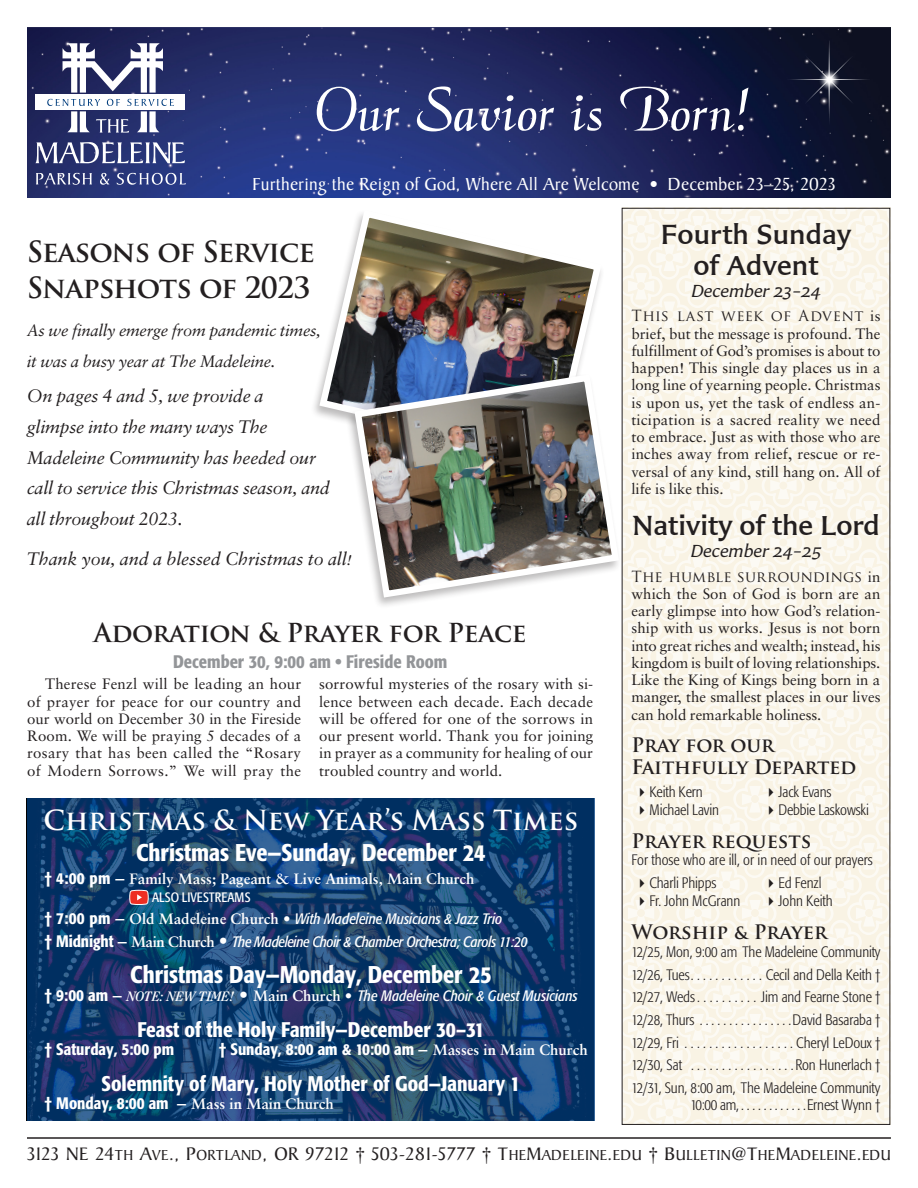
<style>
.page{position:relative;width:918px;height:1188px;background:#fff}
.page>*{position:absolute;margin:0;border:0;box-sizing:border-box;transform-origin:0 0}
.t1{font:69.45px "Calligraphy Laser";color:#fff}
.sidebar_headline{font:500 28.5px/31.5px "Carter Sans W01";letter-spacing:.005em;color:#231f20;text-align:center}
._2-colum_headline_17{font:700 28.5px/36px "Trajan Pro";letter-spacing:-.035em;color:#231f20}
.body_copy_1st{font:700 27px "Trajan Pro";color:#fff}
._2-colum_headline_17-2{font:700 25.5px "Trajan Pro";letter-spacing:-.01em;color:#231f20}
.article_subhead{font:500 condensed 24px "Formata";color:#fff}
.article_subhead-2{font:500 condensed 21px "Formata";color:#fff}
.sidebar-subhead{font:700 19.5px/22.5px "Trajan Pro";letter-spacing:-.01em;color:#231f20}
.sidebar_copyt{font:700 19.5px "Trajan Pro";color:#231f20}
.t2{font:18.75px "Baker Signet";letter-spacing:.01em;color:#fff}
.body_copy_1st___form{font:italic 18px/30.8px "Sabon LT Pro";letter-spacing:-.015em;color:#231f20}
._2-column_article_su{font:500 condensed 18px "Formata";color:#939598}
.sidebar_headline-2{font:italic 18px "Carter Sans W01";color:#231f20}
.body_copy_1st___form-2{font:italic 16.5px/30.8px "Sabon LT Pro";letter-spacing:-.015em;color:#231f20}
.event_date_time{font:500 condensed 16.5px "Formata";color:#fff}
.footer_line-cover{font:15.6px "Baker Signet SC800";letter-spacing:.02em;color:#231f20}
.body_copy_no_indent{font:15px/17.2px "Sabon LT Pro";letter-spacing:-.005em;color:#231f20;text-align:justify}
.body_copy{font:15px/17.2px "Sabon LT Pro";color:#231f20;text-align:justify}
.sidebar_copyt-2{font:300 condensed 15px/17.2px "Formata";letter-spacing:-.005em;color:#231f20}
.event_date_time-2{font:italic condensed 15px "Formata";color:#fff}
.event_date_time-3{font:700 15px "Sabon LT Pro";color:#fff}
.event_date_time-4{font:italic condensed 15px "Formata";letter-spacing:-.025em;color:#fff}
.event_name{font:condensed 13.5px "Formata";color:#fff}
.s1{font-size:15px}
.s2{font-family:"Formata";font-weight:500;font-stretch:condensed;font-size:16.5px}
.s3{font-size:18px}
.s4{font-weight:500;font-style:normal;font-size:16.5px}
.s5{font-family:"Sabon LT Pro";font-weight:700;font-style:normal;font-stretch:normal;font-size:18px}
.s6{font-family:"Sabon LT Pro";font-weight:700;font-style:normal;font-stretch:normal}
.s7{font-family:"Clearface ITC Pro";font-weight:700;font-stretch:normal;font-size:13.5px}
.s8{font-family:"Sabon LT Pro";font-weight:700;font-stretch:normal;font-size:18px}
.s9{font-family:"Sabon LT Pro";font-weight:700;font-stretch:normal;font-size:15px}
.s10{font-family:"Trajan Pro"}
.s11{font-family:"Lucida Grande";font-weight:400;font-stretch:normal}
.s12{font-size:19.5px}
</style>
<div class="page">
<div style="left:622px;top:208px;width:268px;height:917px;background:linear-gradient(to right,#faf6eb,#faf6eb)"></div>
<hr style="left:27px;top:1137px;width:864px;height:2px;background:#231f20">
<svg style="left:27px;top:798px;width:567px;height:322px;background:#143e6f"></svg>
<svg style="left:129px;top:890px;width:20px;height:15px"></svg>
<img style="left:27px;top:27px;width:864px;height:171px">
<div style="left:36px;top:95px;width:149px;height:15px;background:#fff"></div>
<svg style="left:35px;top:142px;width:150px;height:22px"></svg>
<svg style="left:36px;top:173px;width:56px;height:12px"></svg>
<svg style="left:100px;top:173px;width:10px;height:12px"></svg>
<svg style="left:117px;top:173px;width:69px;height:12px"></svg>
<svg style="left:47px;top:43px;width:127px;height:90px"></svg>
<svg style="left:783px;top:40px;width:88px;height:91px;background:#14192f"></svg>
<img style="left:316px;top:213px;width:285px;height:208px">
<div style="left:344px;top:374px;width:279px;height:236px;background:#231f20;opacity:.3"></div>
<img style="left:351px;top:371px;width:272px;height:230px">
<p class="t1" style="left:316px;top:76px;width:436px">Our Savior is Born!</p>
<p class="t2" style="left:252px;top:174px;width:585px">Furthering the Reign of God, Where All Are Welcome • December 23–25, 2023</p>
<p class="_2-colum_headline_17" style="left:27px;top:234px;width:290px">Seasons of Service<br>Snapshots of 2023</p>
<p class="body_copy_1st___form-2" style="left:27px;top:315px;width:296px">As we finally emerge from pandemic times, it was a busy year at The Madeleine.</p>
<p class="body_copy_1st___form" style="left:27px;top:380px;width:304px">On pages 4 and 5, we provide a<br>glimpse into the many ways The<br>Madeleine Community has heeded our call to service this Christmas season, and all throughout 2023.</p>
<p class="body_copy_1st___form" style="left:27px;top:543px;width:326px">Thank you, and a blessed Christmas to all<span class="s1">!</span></p>
<p class="_2-colum_headline_17-2" style="left:94px;top:617px;width:434px">Adoration &amp; Prayer for Peace</p>
<p class="_2-column_article_su" style="left:173px;top:650px;width:276px">December 30, 9:00 am • Fireside Room</p>
<p class="body_copy" style="left:27px;top:675px;width:276px;text-indent:18px">Therese Fenzl will be leading an hour of prayer for peace for our country and our world on December 30 in the Fireside Room. We will be praying 5 decades of a rosary that has been called the “Rosary of Modern Sorrows.” We will pray the</p>
<p class="body_copy" style="left:319px;top:675px;width:276px">sorrowful mysteries of the rosary with si&shy;lence between each decade. Each decade will be offered for one of the sorrows in our present world. Thank you for joining in prayer as a community for healing of our troubled country and world.</p>
<p class="body_copy_1st" style="left:44px;top:803px;width:536px">Christmas &amp; New Year’s Mass Times</p>
<p class="article_subhead" style="left:136px;top:838px;width:351px">Christmas Eve—Sunday, December 24</p>
<p class="event_date_time-3" style="left:45px;top:869px;width:431px"><span class="s2">† 4:00 pm</span> <span class="s3">–</span> Family Mass; Pageant &amp; Live Animals, Main Church</p>
<p class="event_name" style="left:152px;top:889px;width:100px">ALSO LIVESTREAMS</p>
<p class="event_date_time-2" style="left:45px;top:910px;width:459px"><span class="s4">† 7:00 pm</span> <span class="s5">–</span> <span class="s6">Old Madeleine Church •</span> With Madeleine Musicians &amp; Jazz Trio</p>
<p class="event_date_time-4" style="left:45px;top:933px;width:484px"><span class="s4">† Midnight</span> <span class="s5">–</span> <span class="s6">Main Church</span> <span class="s5">•</span> The Madeleine Choir &amp; Chamber Orchestra; Carols 11:20</p>
<p class="article_subhead" style="left:130px;top:960px;width:363px">Christmas Day—Monday, December 25</p>
<p class="event_date_time-2" style="left:45px;top:987px;width:535px"><span class="s4">† 9:00 am</span> <span class="s5">–</span> <span class="s7">NOTE: NEW TIME!</span> <span class="s5">•</span> <span class="s6">Main Church •</span> The Madeleine Choir &amp; Guest Musicians</p>
<p class="article_subhead-2" style="left:137px;top:1017px;width:349px">Feast of the Holy Family—December 30–31</p>
<p class="event_date_time" style="left:45px;top:1039px;width:131px">† Saturday, 5:00 pm</p>
<p class="event_date_time" style="left:219px;top:1039px;width:370px">† Sunday, 8:00 am &amp; 10:00 am <span class="s8">–</span> <span class="s9">Masses in Main Church</span></p>
<p class="article_subhead-2" style="left:102px;top:1071px;width:420px">Solemnity of Mary, Holy Mother of God—January 1</p>
<p class="event_date_time-3" style="left:45px;top:1094px;width:291px"><span class="s2">† Monday, 8:00 am</span> <span class="s3">–</span> Mass in Main Church</p>
<p class="sidebar_headline" style="left:661px;top:218px;width:192px">Fourth Sunday of Advent</p>
<p class="sidebar_headline-2" style="left:691px;top:281px;width:131px">December 23–24</p>
<p class="body_copy_no_indent" style="left:631px;top:307px;width:251px"><span class="s10">This last week of Advent</span> is brief, but the message is profound. The fulfillment of God’s promises is about to happen! This single day places us in a long line of yearning people. Christmas is upon us, yet the task of endless an&shy;ticipation is a sacred reality we need to embrace. Just as with those who are inches away from relief, rescue or re&shy;versal of any kind, still hang on. All of life is like this.</p>
<p class="sidebar_headline" style="left:632px;top:510px;width:249px">Nativity of the Lord</p>
<p class="sidebar_headline-2" style="left:691px;top:541px;width:132px">December 24–25</p>
<p class="body_copy_no_indent" style="left:631px;top:567px;width:251px"><span class="s10">The humble surroundings</span> in which the Son of God is born are an early glimpse into how God’s relation&shy;ship with us works. Jesus is not born into great riches and wealth; instead, his kingdom is built of loving relationships.<br>Like the King of Kings being born in a manger, the smallest places in our lives can hold remarkable holiness.</p>
<p class="sidebar-subhead" style="left:631px;top:734px;width:227px">Pray for our<br>Faithfully Departed</p>
<p class="sidebar_copyt-2" style="left:637px;top:784px;width:67px"><span class="s11">▸</span> Keith Kern</p>
<p class="sidebar_copyt-2" style="left:637px;top:802px;width:83px"><span class="s11">▸</span> Michael Lavin</p>
<p class="sidebar_copyt-2" style="left:766px;top:784px;width:67px"><span class="s11">▸</span> Jack Evans</p>
<p class="sidebar_copyt-2" style="left:766px;top:802px;width:104px"><span class="s11">▸</span> Debbie Laskowski</p>
<p class="sidebar_copyt" style="left:631px;top:829px;width:181px">Prayer requests</p>
<p class="sidebar_copyt-2" style="left:631px;top:852px;width:243px">For those who are ill, or in need of our prayers</p>
<p class="sidebar_copyt-2" style="left:637px;top:874px;width:81px"><span class="s11">▸</span> Charli Phipps</p>
<p class="sidebar_copyt-2" style="left:637px;top:893px;width:104px"><span class="s11">▸</span> Fr. John McGrann</p>
<p class="sidebar_copyt-2" style="left:766px;top:874px;width:57px"><span class="s11">▸</span> Ed Fenzl</p>
<p class="sidebar_copyt-2" style="left:766px;top:893px;width:68px"><span class="s11">▸</span> John Keith</p>
<p class="sidebar-subhead" style="left:631px;top:921px;width:198px">Worship &amp; Prayer</p>
<p class="sidebar_copyt-2" style="left:631px;top:943px;width:251px">12/25, Mon, 9:00 am The Madeleine Community</p>
<p class="sidebar_copyt-2" style="left:631px;top:966px;width:60px">12/26, Tues</p>
<p class="sidebar_copyt-2" style="left:766px;top:966px;width:116px">Cecil and Della Keith †</p>
<p class="sidebar_copyt-2" style="left:631px;top:989px;width:65px">12/27, Weds</p>
<p class="sidebar_copyt-2" style="left:761px;top:989px;width:121px">Jim and Fearne Stone †</p>
<p class="sidebar_copyt-2" style="left:631px;top:1011px;width:65px">12/28, Thurs</p>
<p class="sidebar_copyt-2" style="left:792px;top:1011px;width:90px">David Basaraba †</p>
<p class="sidebar_copyt-2" style="left:631px;top:1034px;width:49px">12/29, Fri</p>
<p class="sidebar_copyt-2" style="left:796px;top:1034px;width:86px">Cheryl LeDoux †</p>
<p class="sidebar_copyt-2" style="left:631px;top:1057px;width:52px">12/30, Sat</p>
<p class="sidebar_copyt-2" style="left:795px;top:1057px;width:87px">Ron Hunerlach †</p>
<p class="sidebar_copyt-2" style="left:691px;top:1079px;width:191px;text-indent:-59px">12/31, Sun, 8:00 am, The Madeleine Community<br>10:00 am,</p>
<p class="sidebar_copyt-2" style="left:807px;top:1097px;width:75px">Ernest Wynn †</p>
<p class="footer_line-cover" style="left:27px;top:1146px;width:865px"><span class="s12">3123 NE 24</span>TH <span class="s12">A</span>VE<span class="s12">., P</span>ORTLAND<span class="s12">, OR 97212 † 503-281-5777 † T</span>HE<span class="s12">M</span>ADELEINE<span class="s12">.</span>EDU <span class="s12">† B</span>ULLETIN<span class="s12">@T</span>HE<span class="s12">M</span>ADELEINE<span class="s12">.</span>EDU</p>
</div>
